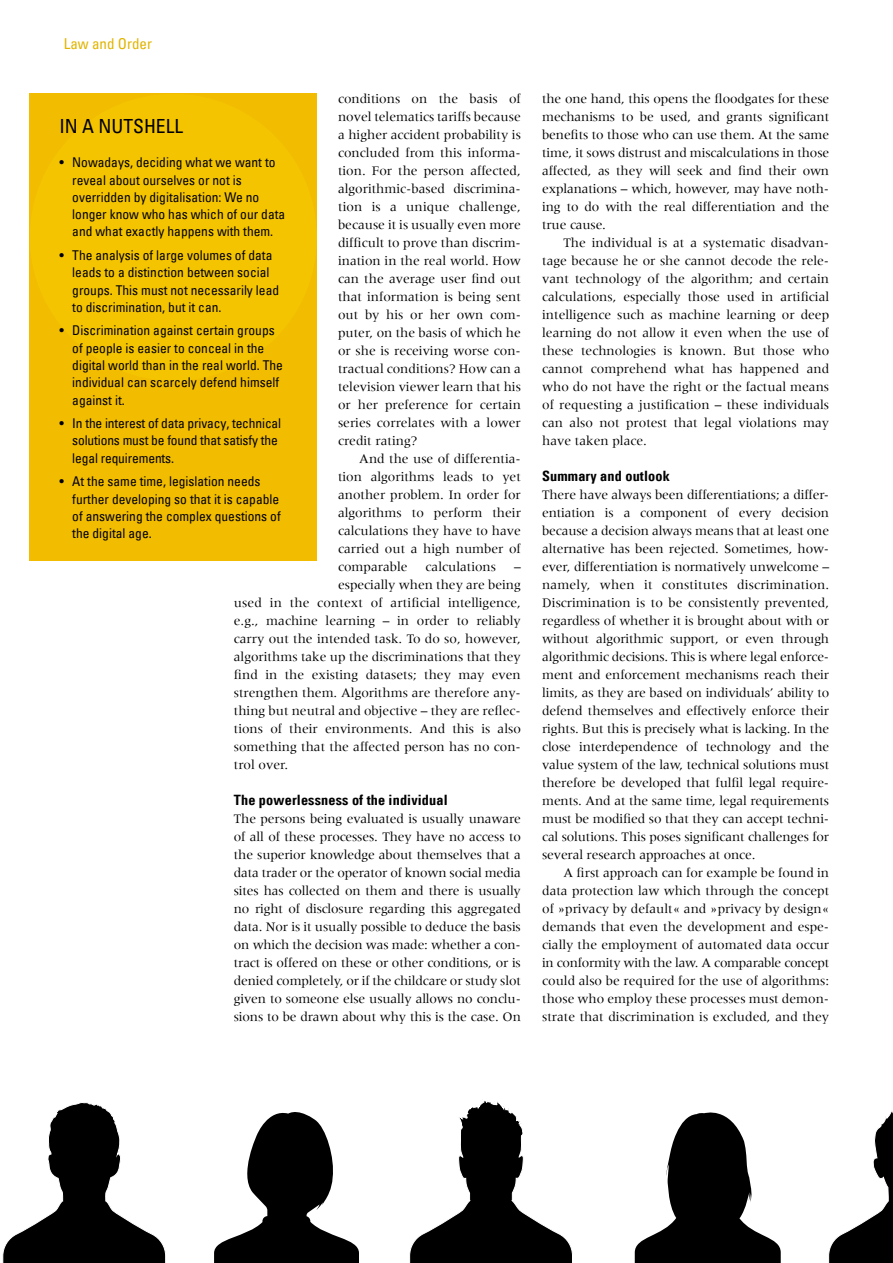
<style>
.page{position:relative;width:893px;height:1263px;background:#fff}
.page>*{position:absolute;margin:0;border:0;box-sizing:border-box;transform-origin:0 0}
.t1{font:condensed 19.5px "Univers Com 57";color:#000}
.t2{font:condensed 15px "Univers Com 57";color:#e1b400}
.t3{font:14.25px "Univers Com 67 Bold Cond";letter-spacing:.01em;color:#000}
.t4{font:13.5px/18px "Meridien";color:#000;text-align:justify}
.t5{font:condensed 13.5px/17.2px "Univers Com 57";color:#000}
</style>
<div class="page">
<svg style="left:214px;top:1112px;width:145px;height:151px"></svg>
<svg style="left:3px;top:1102px;width:163px;height:161px"></svg>
<svg style="left:410px;top:1101px;width:162px;height:162px"></svg>
<svg style="left:635px;top:1112px;width:146px;height:151px"></svg>
<svg style="left:829px;top:1111px;width:64px;height:152px"></svg>
<div style="left:30px;top:94px;width:287px;height:467px;background:#f2bc00"></div>
<div style="left:30px;top:94px;width:287px;height:287px;background:#f5c400;border-radius:50%"></div>
<p class="t2" style="left:64px;top:34px;width:90px">Law and Order</p>
<p class="t4" style="left:338px;top:90px;width:184px">conditions on the basis of novel telematics tariffs because a higher accident probability is concluded from this informa&shy;tion. For the person affected, algorithmic-based discrimina&shy;tion is a unique challenge, because it is usually even more difficult to prove than discrim&shy;ination in the real world. How can the average user find out that information is being sent out by his or her own com&shy;puter, on the basis of which he or she is receiving worse con&shy;tractual conditions? How can a television viewer learn that his or her preference for certain series correlates with a lower credit rating?</p>
<p class="t4" style="left:338px;top:450px;width:184px;text-indent:21px">And the use of differentia&shy;tion algorithms leads to yet another problem. In order for algorithms to perform their calculations they have to have carried out a high number of comparable</p>
<h1 class="t1" style="left:60px;top:114px;width:125px">IN A NUTSHELL</h1>
<p class="t5" style="left:72px;top:154px;width:214px;text-indent:-13px">• Nowadays, deciding what we want to reveal about ourselves or not is overridden by digitalisation: We no longer know who has which of our data and what exactly happens with them.</p>
<p class="t5" style="left:72px;top:246px;width:208px;text-indent:-13px">• The analysis of large volumes of data leads to a distinction between social groups. This must not necessarily lead to discrimination, but it can.</p>
<p class="t5" style="left:72px;top:322px;width:212px;text-indent:-13px">• Discrimination against certain groups of people is easier to conceal in the digital world than in the real world. The individual can scarcely defend himself against it.</p>
<p class="t5" style="left:72px;top:414px;width:210px;text-indent:-13px">• In the interest of data privacy, technical solutions must be found that satisfy the legal requirements.</p>
<p class="t5" style="left:72px;top:473px;width:210px;text-indent:-13px">• At the same time, legislation needs further developing so that it is capable of answering the complex questions of the digital age.</p>
<p class="t4" style="left:426px;top:558px;width:72px">calculations</p>
<p class="t4" style="left:514px;top:558px;width:8px">–</p>
<p class="t4" style="left:338px;top:576px;width:184px">especially when they are being</p>
<p class="t4" style="left:234px;top:594px;width:289px">used in the context of artificial intelligence,</p>
<p class="t4" style="left:234px;top:612px;width:289px">e.g., machine learning – in order to reliably</p>
<p class="t4" style="left:234px;top:630px;width:289px">carry out the intended task. To do so, however,</p>
<p class="t4" style="left:234px;top:648px;width:288px">algorithms take up the discriminations that they</p>
<p class="t4" style="left:234px;top:666px;width:289px">find in the existing datasets; they may even</p>
<p class="t4" style="left:234px;top:684px;width:289px">strengthen them. Algorithms are therefore any-</p>
<p class="t4" style="left:234px;top:701px;width:289px">thing but neutral and objective – they are reflec-</p>
<p class="t4" style="left:234px;top:719px;width:288px">tions of their environments. And this is also</p>
<p class="t4" style="left:234px;top:737px;width:288px">something that the affected person has no con-</p>
<p class="t4" style="left:234px;top:755px;width:56px">trol over.</p>
<p class="t3" style="left:234px;top:791px;width:215px">The powerlessness of the individual</p>
<p class="t4" style="left:234px;top:810px;width:289px">The persons being evaluated is usually unaware of all of these processes. They have no access to the superior knowledge about themselves that a data trader or the operator of known social media sites has collected on them and there is usually no right of disclosure regarding this aggregated data. Nor is it usually possible to deduce the basis on which the decision was made: whether a con&shy;tract is offered on these or other conditions, or is denied completely, or if the childcare or study slot given to someone else usually allows no conclu&shy;sions to be drawn about why this is the case. On</p>
<p class="t4" style="left:542px;top:90px;width:289px">the one hand, this opens the floodgates for these mechanisms to be used, and grants significant benefits to those who can use them. At the same time, it sows distrust and miscalculations in those affected, as they will seek and find their own explanations – which, however, may have noth&shy;ing to do with the real differentiation and the true cause.</p>
<p class="t4" style="left:542px;top:234px;width:289px;text-indent:21px">The individual is at a systematic disadvan&shy;tage because he or she cannot decode the rele&shy;vant technology of the algorithm; and certain calculations, especially those used in artificial intelligence such as machine learning or deep learning do not allow it even when the use of these technologies is known. But those who cannot comprehend what has happened and who do not have the right or the factual means of requesting a justification – these individuals can also not protest that legal violations may have taken place.</p>
<p class="t3" style="left:542px;top:467px;width:129px">Summary and outlook</p>
<p class="t4" style="left:542px;top:486px;width:289px">There have always been differentiations; a differ&shy;entiation is a component of every decision because a decision always means that at least one alternative has been rejected. Sometimes, how&shy;ever, differentiation is normatively unwelcome – namely, when it constitutes discrimination.<br>Discrimination is to be consistently prevented, regardless of whether it is brought about with or without algorithmic support, or even through algorithmic decisions. This is where legal enforce&shy;ment and enforcement mechanisms reach their limits, as they are based on individuals’ ability to defend themselves and effectively enforce their rights. But this is precisely what is lacking. In the close interdependence of technology and the value system of the law, technical solutions must therefore be developed that fulfil legal require&shy;ments. And at the same time, legal requirements must be modified so that they can accept techni&shy;cal solutions. This poses significant challenges for several research approaches at once.</p>
<p class="t4" style="left:542px;top:864px;width:289px;text-indent:21px">A first approach can for example be found in data protection law which through the concept of »privacy by default« and »privacy by design« demands that even the development and espe&shy;cially the employment of automated data occur in conformity with the law. A comparable concept could also be required for the use of algorithms: those who employ these processes must demon&shy;strate that discrimination is excluded, and they</p>
</div>
